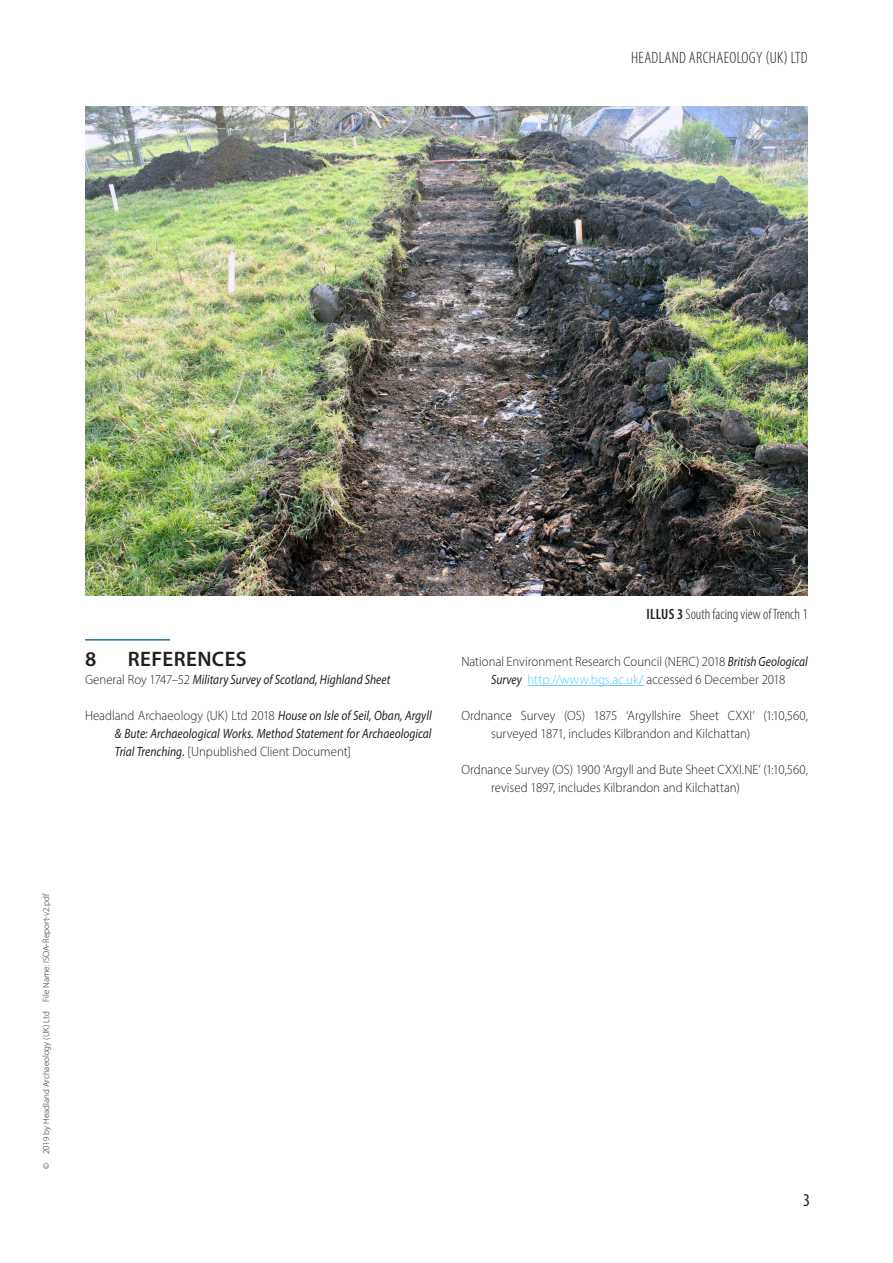
<style>
.page{position:relative;width:893px;height:1263px;background:#fff}
.page>*{position:absolute;margin:0;border:0;box-sizing:border-box;transform-origin:0 0}
.t1{font:600 21px "Myriad Pro";letter-spacing:.02em;color:#231f20}
.t2{font:condensed 18px "Myriad Pro";color:#231f20}
.t3{font:16.5px "Myriad Pro Light Cond 2";letter-spacing:.02em;color:#231f20}
.Illus_caption{font:15px "Myriad Pro Light Cond 2";color:#231f20}
.Bibliography{font:300 13.5px/18px "Myriad Pro";color:#231f20;scale:.95 1}
.Bibliography-2{font:italic 13.5px/18px "Myriad Pro";letter-spacing:.005em;color:#231f20;text-align:justify;scale:.85 1}
.t4{font:300 9px "Myriad Pro";color:#231f20}
.s1{font-weight:300;font-style:normal}
.s2{font-family:"Myriad Pro";font-weight:600;font-stretch:condensed}
.s3{font-weight:400;font-style:italic}
.s4{color:#4ecaf4}
</style>
<div class="page">
<hr style="left:85px;top:639px;width:85px;height:1px;background:#1f7b89">
<hr style="left:527px;top:685px;width:117px;height:1px;background:#6bc9f3">
<img style="left:85px;top:106px;width:723px;height:489px">
<p class="t3" style="left:631px;top:48px;width:178px">HEADLAND ARCHAEOLOGY (UK) LTD</p>
<p class="t1" style="left:85px;top:646px;width:13px">8</p>
<p class="t1" style="left:128px;top:646px;width:121px">REFERENCES</p>
<p class="Bibliography-2" style="left:85px;top:670px;width:361px"><span class="s1">General Roy 1747–52</span> Military Survey of Scotland, Highland Sheet</p>
<p class="Bibliography-2" style="left:115px;top:706px;width:374px;text-indent:-30px"><span class="s1">Headland Archaeology (UK) Ltd 2018</span> House on Isle of Seil, Oban, Argyll &amp; Bute: Archaeological Works. Method Statement for Archaeological Trial Trenching. <span class="s1">[Unpublished Client Document]</span></p>
<p class="Illus_caption" style="left:646px;top:605px;width:163px"><span class="s2">ILLUS 3</span> South facing view of Trench 1</p>
<p class="Bibliography" style="left:461px;top:652px;width:366px;text-align:center">National Environment Research Council (NERC) 2018 <span class="s3">British Geological<br>Survey</span> <span class="s4">http://www.bgs.ac.uk/</span> accessed 6 December 2018</p>
<p class="Bibliography" style="left:491px;top:706px;width:335px;text-indent:-30px">Ordnance Survey (OS) 1875 ‘Argyllshire Sheet CXXI’ (1:10,560, surveyed 1871, includes Kilbrandon and Kilchattan)</p>
<p class="Bibliography" style="left:491px;top:760px;width:335px;text-indent:-30px">Ordnance Survey (OS) 1900 ‘Argyll and Bute Sheet CXXI.NE’ (1:10,560, revised 1897, includes Kilbrandon and Kilchattan)</p>
<p class="t4" style="left:41px;top:1169px;width:278px;rotate:-90deg">© 2019 by Headland Archaeology (UK) Ltd File Name: ISOA-Report-v2.pdf</p>
<h2 class="t2" style="left:803px;top:1189px;width:8px">3</h2>
</div>
